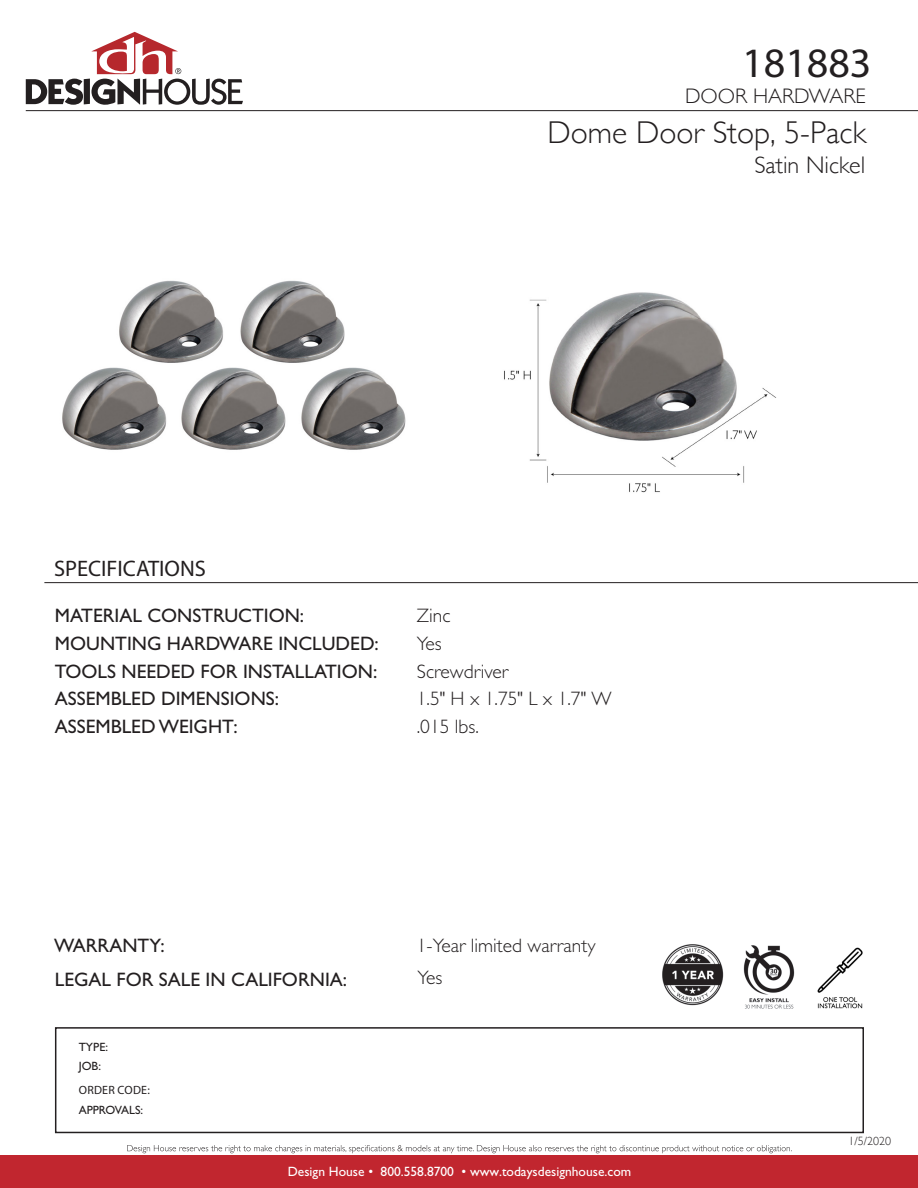
<style>
.page{position:relative;width:918px;height:1188px;background:#fff}
.page>*{position:absolute;margin:0;border:0;box-sizing:border-box;transform-origin:0 0}
.t1{font:42px "Myriad Pro";color:#231f20}
.t2{font:300 31.5px "Gill Sans";color:#231f20}
.t3{font:300 24px "Gill Sans";color:#231f20}
.t4{font:22.5px "Myriad Pro";color:#231f20}
.t5{font:300 21px "Gill Sans";color:#231f20}
.t6{font:19.5px/34.2px "Gill Sans Std";color:#231f20}
.t7{font:300 19.5px/31.7px "Gill Sans Std";color:#231f20}
.t8{font:13.5px "Gill Sans Std";color:#fff}
.t9{font:12px/19.6px "Gill Sans Std";color:#231f20}
.t10{font:12px "Myriad Pro";letter-spacing:.02em;color:#231f20}
.t11{font:300 12px "Gill Sans";color:#231f20}
</style>
<div class="page">
<div style="left:0;top:1156px;width:918px;height:32px;background:#c1262f"></div>
<svg style="left:26px;top:32px;width:217px;height:73px"></svg>
<img style="left:662px;top:944px;width:61px;height:61px">
<svg style="left:127px;top:1145px;width:665px;height:8px"></svg>
<div style="left:55px;top:1027px;width:809px;height:106px;border:2px solid #231f20"></div>
<hr style="left:26px;top:110px;width:892px;height:1px;background:#231f20">
<hr style="left:44px;top:582px;width:874px;height:1px;background:#231f20">
<img style="left:743px;top:945px;width:52px;height:64px">
<img style="left:817px;top:947px;width:46px;height:62px">
<img style="left:504px;top:292px;width:272px;height:201px">
<img style="left:62px;top:280px;width:344px;height:170px">
<h1 class="t1" style="left:742px;top:37px;width:131px">181883</h1>
<p class="t5" style="left:685px;top:79px;width:182px">DOOR HARDWARE</p>
<h2 class="t2" style="left:548px;top:108px;width:320px">Dome Door Stop, 5-Pack</h2>
<p class="t3" style="left:754px;top:146px;width:112px">Satin Nickel</p>
<p class="t4" style="left:54px;top:554px;width:154px">SPECIFICATIONS</p>
<p class="t6" style="left:55px;top:599px;width:251px">MATERIAL CONSTRUCTION:</p>
<p class="t7" style="left:417px;top:600px;width:35px">Zinc</p>
<p class="t6" style="left:55px;top:626px;width:325px">MOUNTING HARDWARE INCLUDED:</p>
<p class="t7" style="left:417px;top:628px;width:26px">Yes</p>
<p class="t6" style="left:55px;top:654px;width:324px">TOOLS NEEDED FOR INSTALLATION:</p>
<p class="t7" style="left:417px;top:656px;width:93px">Screwdriver</p>
<p class="t6" style="left:55px;top:682px;width:226px">ASSEMBLED DIMENSIONS:</p>
<p class="t7" style="left:417px;top:683px;width:196px">1.5" H x 1.75" L x 1.7" W</p>
<p class="t6" style="left:55px;top:709px;width:184px">ASSEMBLEDWEIGHT:</p>
<p class="t7" style="left:417px;top:710px;width:64px">.015 lbs.</p>
<p class="t6" style="left:54px;top:928px;width:295px">WARRANTY:<br>LEGAL FOR SALE IN CALIFORNIA:</p>
<p class="t9" style="left:79px;top:1037px;width:31px">TYPE:<br>JOB:</p>
<p class="t10" style="left:79px;top:1082px;width:72px">ORDER CODE:</p>
<p class="t9" style="left:79px;top:1100px;width:66px">APPROVALS:</p>
<p class="t7" style="left:417px;top:930px;width:180px">1-Year limited warranty<br>Yes</p>
<p class="t8" style="left:288px;top:1164px;width:345px">Design House • 800.558.8700 • www.todaysdesignhouse.com</p>
<p class="t11" style="left:848px;top:1132px;width:44px">1/5/2020</p>
</div>
